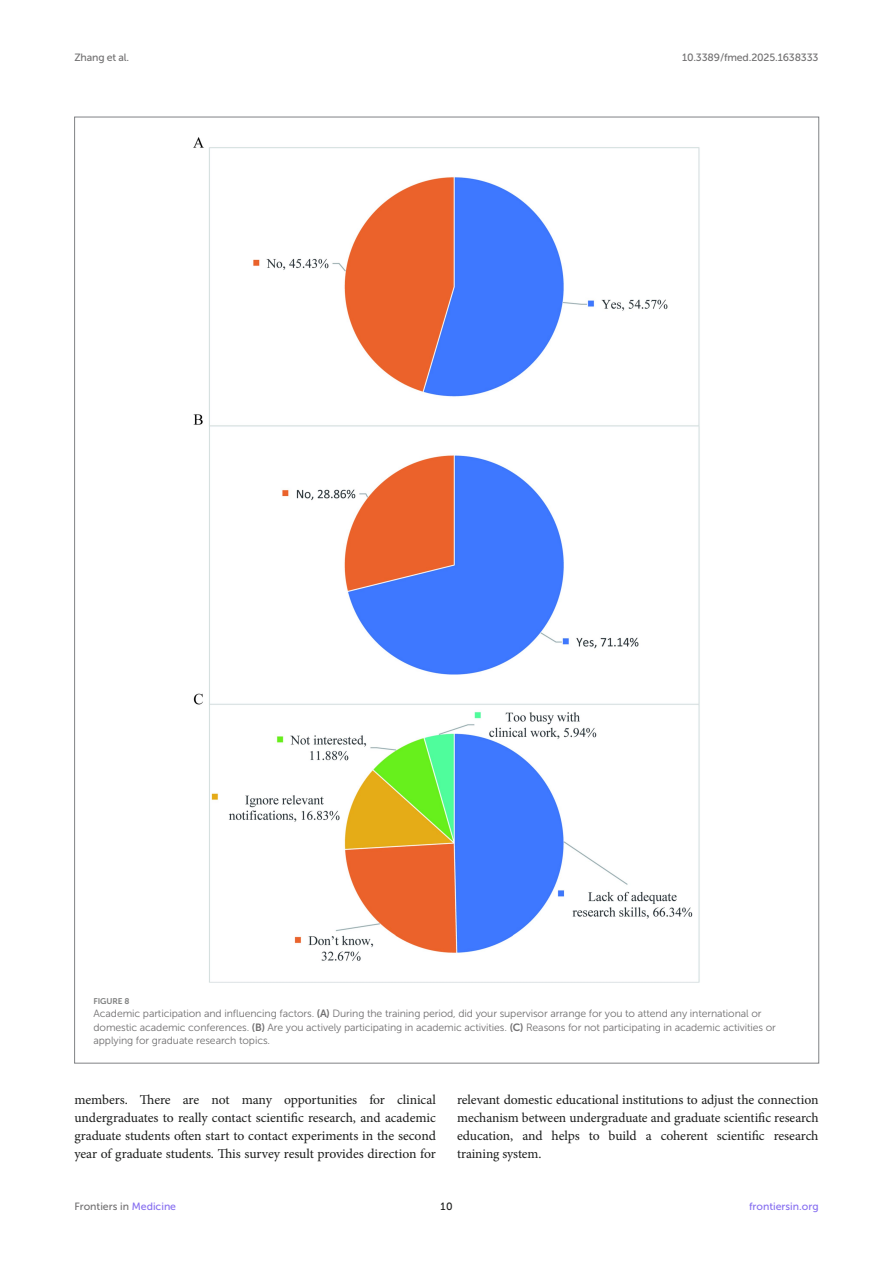
<style>
.page{position:relative;width:893px;height:1263px;background:#fff}
.page>*{position:absolute;margin:0;border:0;box-sizing:border-box;transform-origin:0 0}
.TEXT{font:13.5px/18px "Minion Pro";letter-spacing:-.005em;color:#1b1c1b;text-align:justify}
.FIG_LEG{font:10.5px/13.5px "Museo Sans 300";letter-spacing:-.01em;color:#706f70}
.t1{font:10.5px "Museo Sans 500";letter-spacing:-.015em;color:#706f70}
.t2{font:10.5px "Museo Sans 500";color:#856df0}
.t3{font:10.5px "Museo Sans 500";color:#1b1c1b}
.FIG_HD{font:8.25px "Museo Sans 700";letter-spacing:-.01em;color:#7e7f7f}
.s1{font-family:"Museo Sans 700"}
.s2{color:#856df0}
</style>
<div class="page">
<img style="left:193px;top:137px;width:507px;height:846px">
<p class="t1" style="left:74px;top:51px;width:56px">Zhang et al.</p>
<p class="t1" style="left:682px;top:51px;width:138px">10.3389/fmed.2025.1638333</p>
<p class="FIG_HD" style="left:94px;top:996px;width:37px">FIGURE 8</p>
<p class="FIG_LEG" style="left:94px;top:1007px;width:684px">Academic participation and influencing factors. <span class="s1">(A)</span> During the training period, did your supervisor arrange for you to attend any international or domestic academic conferences. <span class="s1">(B)</span> Are you actively participating in academic activities. <span class="s1">(C)</span> Reasons for not participating in academic activities or applying for graduate research topics.</p>
<p class="TEXT" style="left:74px;top:1091px;width:363px">members. There are not many opportunities for clinical undergraduates to really contact scientific research, and academic graduate students often start to contact experiments in the second year of graduate students. This survey result provides direction for</p>
<p class="TEXT" style="left:457px;top:1091px;width:363px">relevant domestic educational institutions to adjust the connection mechanism between undergraduate and graduate scientific research education, and helps to build a coherent scientific research training system.</p>
<p class="t1" style="left:74px;top:1200px;width:103px">Frontiers in <span class="s2">Medicine</span></p>
<p class="t3" style="left:440px;top:1200px;width:14px">10</p>
<p class="t2" style="left:749px;top:1200px;width:71px">frontiersin.org</p>
</div>
